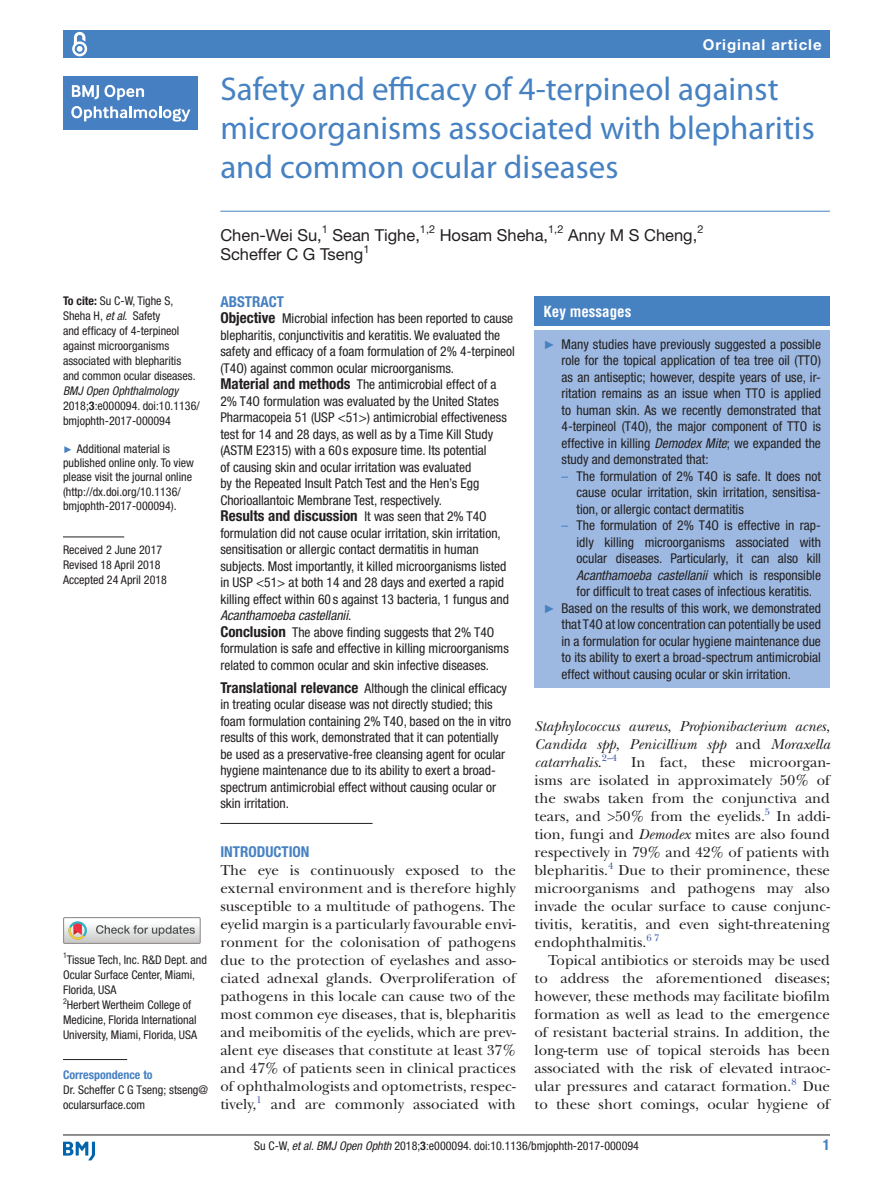
<style>
.page{position:relative;width:893px;height:1191px;background:#fff}
.page>*{position:absolute;margin:0;border:0;box-sizing:border-box;transform-origin:0 0}
.t1{font:33px/39px "Myriad Pro";color:#4681c2}
.t2{font:16.5px "Helvetica Neue LT Std";color:#231f20}
.t3{font:15px/18px "New Baskerville";color:#231f20;text-align:justify}
.t4{font:italic 15px/18px "New Baskerville";color:#231f20;text-align:justify}
.t5{font:700 condensed 15px "Helvetica Neue LT Std";color:#231f20}
.t6{font:700 condensed 15px "Helvetica Neue LT Std";color:#4681c2}
.t7{font:700 15px "Helvetica Neue LT Std";letter-spacing:.065em;color:#fff}
.t8{font:700 condensed 15px "Helvetica";color:#fff}
.t9{font:condensed 13.5px/16.5px "Helvetica Neue LT Std";color:#231f20}
.t10{font:italic condensed 13.5px "Helvetica Neue LT Std";color:#231f20}
.t11{font:condensed 12px/15px "Helvetica Neue LT Std";color:#231f20}
.t12{font:700 condensed 12px "Helvetica Neue LT Std";color:#4681c2}
.t13{font:10.95px "Helvetica Neue LT Std";color:#231f20}
.t14{font:9.9px "New Baskerville";color:#3853a3}
.t15{font:condensed 7.95px "Helvetica Neue LT Std";color:#231f20}
.s1{font-weight:700}
.s2{font-style:italic}
.s3{font-family:"Arial";font-stretch:normal;font-size:9.75px;color:#4681c2}
.s4{font-weight:700;font-size:15px}
.s5{font-weight:400;font-size:13.5px}
.s6{font-family:"Arial";font-stretch:normal;font-size:12px;color:#4681c2}
.s7{color:#4681c2}
.s8{font-style:normal}
</style>
<div class="page">
<hr style="left:63px;top:1134px;width:767px;height:1px;background:#231f20">
<svg style="left:63px;top:1141px;width:32px;height:19px"></svg>
<div style="left:63px;top:31px;width:767px;height:27px;background:#4681c2"></div>
<svg style="left:72px;top:31px;width:16px;height:26px"></svg>
<hr style="left:220px;top:211px;width:610px;height:1px;background:#4681c2">
<hr style="left:63px;top:536px;width:61px;height:1px;background:#231f20">
<hr style="left:63px;top:1059px;width:64px;height:1px;background:#231f20">
<div style="left:63px;top:917px;width:138px;height:27px;border:1px solid #969090"></div>
<svg style="left:64px;top:917px;width:136px;height:26px"></svg>
<div style="left:63px;top:77px;width:135px;height:53px;background:#4780c2"></div>
<svg style="left:72px;top:85px;width:72px;height:15px"></svg>
<svg style="left:71px;top:106px;width:119px;height:16px"></svg>
<hr style="left:220px;top:823px;width:153px;height:1px;background:#231f20">
<div style="left:535px;top:296px;width:295px;height:30px;background:#4681c2"></div>
<div style="left:535px;top:330px;width:295px;height:358px;background:#9db9e1"></div>
<p class="t7" style="left:703px;top:35px;width:120px">Original article</p>
<h1 class="t1" style="left:220px;top:69px;width:596px">Safety and efficacy of 4-terpineol against microorganisms associated with blepharitis and common ocular diseases</h1>
<p class="t2" style="left:220px;top:225px;width:103px">Chen-Wei Su,</p>
<p class="t13" style="left:322px;top:223px;width:8px">1</p>
<p class="t2" style="left:332px;top:225px;width:89px">Sean Tighe,</p>
<p class="t13" style="left:420px;top:223px;width:17px">1,2</p>
<p class="t2" style="left:440px;top:225px;width:110px">Hosam Sheha,</p>
<p class="t13" style="left:548px;top:223px;width:17px">1,2</p>
<p class="t2" style="left:568px;top:225px;width:131px">Anny M S Cheng,</p>
<p class="t13" style="left:697px;top:223px;width:8px">2</p>
<p class="t2" style="left:220px;top:245px;width:145px">Scheffer C G Tseng</p>
<p class="t13" style="left:363px;top:242px;width:8px">1</p>
<p class="t11" style="left:63px;top:293px;width:134px"><span class="s1">To cite:</span> Su C-W, Tighe S,<br>Sheha H, <span class="s2">et al</span>. Safety<br>and efficacy of 4-terpineol against microorganisms associated with blepharitis and common ocular diseases.</p>
<p class="t11" style="left:63px;top:383px;width:138px"><span class="s2">BMJ Open Ophthalmology<br></span>2018;<span class="s1">3</span>:e000094. doi:10.1136/ bmjophth-2017-000094</p>
<p class="t11" style="left:63px;top:441px;width:133px;line-height:14.4px"><span class="s3">►</span> Additional material is published online only. To view please visit the journal online (http://dx.doi.org/10.1136/ bmjophth-2017-000094).</p>
<p class="t11" style="left:63px;top:542px;width:105px">Received 2 June 2017<br>Revised 18 April 2018<br>Accepted 24 April 2018</p>
<p class="t15" style="left:63px;top:951px;width:5px">1</p>
<p class="t11" style="left:63px;top:952px;width:145px;text-indent:4px">Tissue Tech, Inc. R&amp;D Dept. and<br>Ocular Surface Center, Miami,<br>Florida, USA<br><sup>2</sup>Herbert Wertheim College of<br>Medicine, Florida International<br>University, Miami, Florida, USA</p>
<p class="t12" style="left:63px;top:1068px;width:91px">Correspondence to</p>
<p class="t11" style="left:63px;top:1082px;width:147px">Dr. Scheffer C G Tseng; stseng@ ocularsurface.com</p>
<p class="t6" style="left:220px;top:292px;width:49px">Abstract</p>
<p class="t9" style="left:220px;top:310px;width:296px"><span class="s4">Objective</span> Microbial infection has been reported to cause blepharitis, conjunctivitis and keratitis. We evaluated the safety and efficacy of a foam formulation of 2% 4-terpineol (T4O) against common ocular microorganisms.<br><span class="s4">Material and methods</span> The antimicrobial effect of a 2% T4O formulation was evaluated by the United States Pharmacopeia 51 (USP &lt;51&gt;) antimicrobial effectiveness test for 14 and 28 days, as well as by a Time Kill Study (ASTM E2315) with a 60 s exposure time. Its potential<br>of causing skin and ocular irritation was evaluated<br>by the Repeated Insult Patch Test and the Hen’s Egg Chorioallantoic Membrane Test, respectively.</p>
<p class="t5" style="left:220px;top:507px;width:268px">Results and discussion <span class="s5">It was seen that 2% T4O</span></p>
<p class="t9" style="left:220px;top:525px;width:290px">formulation did not cause ocular irritation, skin irritation, sensitisation or allergic contact dermatitis in human subjects. Most importantly, it killed microorganisms listed in USP &lt;51&gt; at both 14 and 28 days and exerted a rapid killing effect within 60 s against 13 bacteria, 1 fungus and <span class="s2">Acanthamoeba castellanii</span>.<br><span class="s4">Conclusion</span> The above finding suggests that 2% T4O formulation is safe and effective in killing microorganisms related to common ocular and skin infective diseases.</p>
<p class="t9" style="left:220px;top:679px;width:292px"><span class="s4">Translational relevance</span> Although the clinical efficacy in treating ocular disease was not directly studied; this foam formulation containing 2% T4O, based on the in vitro results of this work, demonstrated that it can potentially be used as a preservative-free cleansing agent for ocular hygiene maintenance due to its ability to exert a broad&shy;spectrum antimicrobial effect without causing ocular or skin irritation.</p>
<p class="t6" style="left:220px;top:843px;width:61px">Introductio</p>
<p class="t6" style="left:301px;top:843px;width:10px">n</p>
<p class="t3" style="left:220px;top:861px;width:297px">The eye is continuously exposed to the external environment and is therefore highly susceptible to a multitude of pathogens. The eyelid margin is a particularly favourable envi&shy;ronment for the colonisation of pathogens due to the protection of eyelashes and asso&shy;ciated adnexal glands. Overproliferation of pathogens in this locale can cause two of the most common eye diseases, that is, blepharitis and meibomitis of the eyelids, which are prev&shy;alent eye diseases that constitute at least 37% and 47% of patients seen in clinical practices of ophthalmologists and optometrists, respec&shy;tively,</p>
<p class="t14" style="left:256px;top:1093px;width:7px">1</p>
<p class="t3" style="left:271px;top:1095px;width:246px">and are commonly associated with</p>
<p class="t8" style="left:544px;top:302px;width:89px">Key messages</p>
<p class="t9" style="left:562px;top:336px;width:261px;text-align:justify;text-indent:-18px"><span class="s6">►</span> Many studies have previously suggested a possible role for the topical application of tea tree oil (TTO) as an antiseptic; however, despite years of use, ir&shy;ritation remains as an issue when TTO is applied to human skin. As we recently demonstrated that 4-terpineol (T4O), the major component of TTO is effective in killing <span class="s2">Demodex Mite</span>; we expanded the study and demonstrated that:</p>
<p class="t9" style="left:577px;top:468px;width:246px;text-align:justify;text-indent:-15px"><span class="s7">–</span> The formulation of 2% T4O is safe. It does not cause ocular irritation, skin irritation, sensitisa&shy;tion, or allergic contact dermatitis</p>
<p class="t9" style="left:562px;top:517px;width:261px"><span class="s7">–</span> The formulation of 2% T4O is effective in rap-</p>
<p class="t9" style="left:577px;top:534px;width:246px">idly killing microorganisms associated with</p>
<p class="t9" style="left:577px;top:550px;width:246px">ocular diseases. Particularly, it can also kill</p>
<p class="t10" style="left:577px;top:567px;width:246px">Acanthamoeba castellanii <span class="s8">which is responsible</span></p>
<p class="t9" style="left:577px;top:583px;width:237px">for difficult to treat cases of infectious keratitis.</p>
<p class="t9" style="left:544px;top:600px;width:279px"><span class="s6">►</span> Based on the results of this work, we demonstrated</p>
<p class="t9" style="left:562px;top:616px;width:261px">that T4O at low concentration can potentially be used</p>
<p class="t9" style="left:562px;top:633px;width:261px">in a formulation for ocular hygiene maintenance due</p>
<p class="t9" style="left:562px;top:649px;width:261px">to its ability to exert a broad-spectrum antimicrobial</p>
<p class="t9" style="left:562px;top:666px;width:231px">effect without causing ocular or skin irritation.</p>
<p class="t4" style="left:535px;top:717px;width:297px">Staphylococcus aureus<span class="s8">,</span> Propionibacterium acnes<span class="s8">, </span>Candida spp<span class="s8">,</span> Penicillium spp <span class="s8">and</span> Moraxella catarrhalis<span class="s8">.</span></p>
<p class="t14" style="left:602px;top:751px;width:17px">2–4</p>
<p class="t3" style="left:535px;top:753px;width:297px;text-indent:97px">In fact, these microorgan&shy;isms are isolated in approximately 50% of the swabs taken from the conjunctiva and tears, and &gt;50% from the eyelids.</p>
<p class="t14" style="left:765px;top:805px;width:7px">5</p>
<p class="t3" style="left:535px;top:807px;width:297px;text-indent:242px">In addi&shy;tion, fungi and <span class="s2">Demodex</span> mites are also found respectively in 79% and 42% of patients with blepharitis.</p>
<p class="t14" style="left:608px;top:859px;width:7px">4</p>
<p class="t3" style="left:535px;top:861px;width:297px;text-indent:84px">Due to their prominence, these microorganisms and pathogens may also invade the ocular surface to cause conjunc&shy;tivitis, keratitis, and even sight-threatening endophthalmitis.</p>
<p class="t14" style="left:646px;top:931px;width:14px">6 7</p>
<p class="t3" style="left:535px;top:951px;width:297px;text-indent:14px">Topical antibiotics or steroids may be used to address the aforementioned diseases; however, these methods may facilitate biofilm formation as well as lead to the emergence of resistant bacterial strains. In addition, the long-term use of topical steroids has been associated with the risk of elevated intraoc&shy;ular pressures and cataract formation.<sup>8</sup> Due to these short comings, ocular hygiene of</p>
<p class="t11" style="left:254px;top:1137px;width:386px">Su C-W, <span class="s2">et al</span>. <span class="s2">BMJ Open Ophth</span> 2018;<span class="s1">3</span>:e000094. doi:10.1136/bmjophth-2017-000094</p>
<p class="t6" style="left:823px;top:1135px;width:9px">1</p>
</div>
